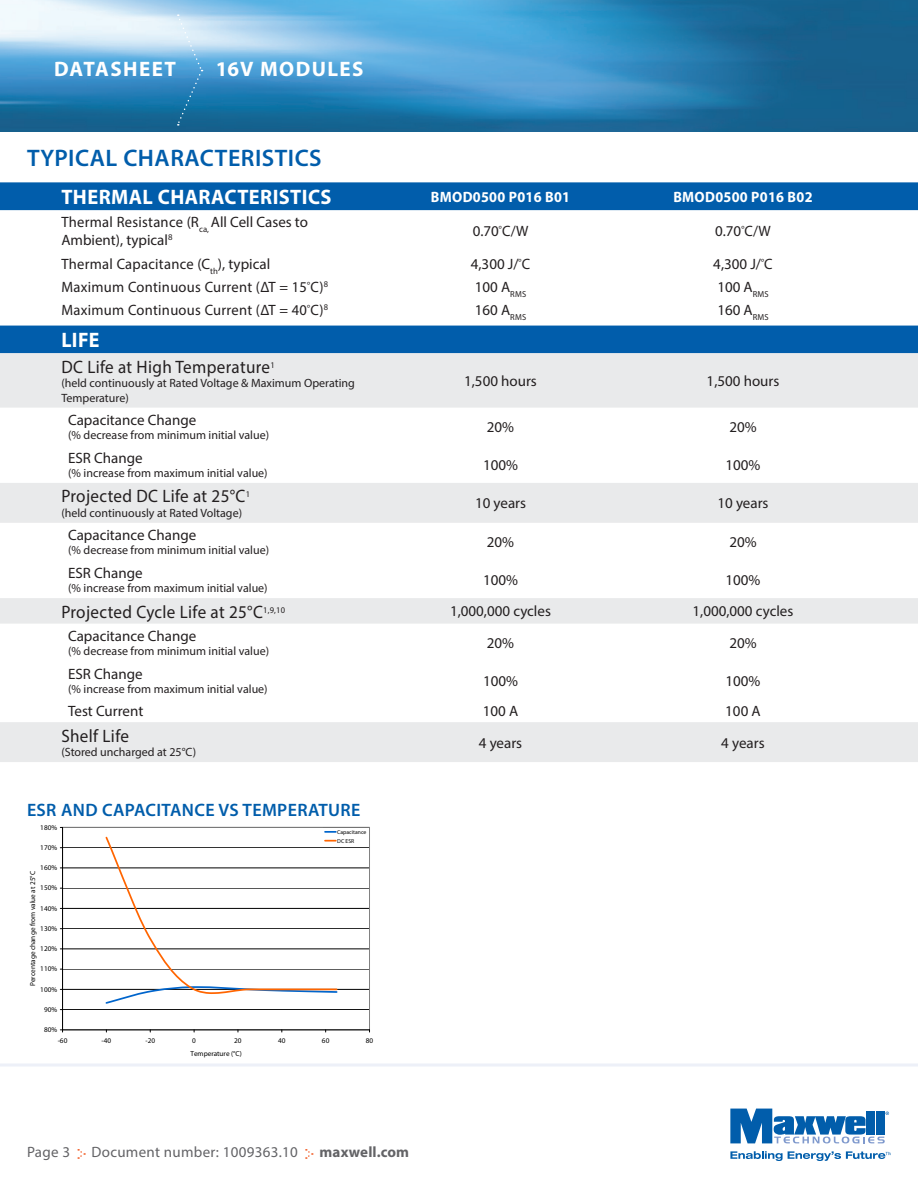
<style>
.page{position:relative;width:918px;height:1188px;background:#fff}
.page>*{position:absolute;margin:0;border:0;box-sizing:border-box;transform-origin:0 0}
.t1{font:600 24px "Myriad Pro";letter-spacing:.02em;color:#015dab}
.t2{font:700 21px "Myriad Pro";letter-spacing:.02em;color:#fff}
.t3{font:700 21px "Myriad Pro";letter-spacing:.065em;color:#fff}
.t4{font:700 21px "Myriad Pro";letter-spacing:.02em;color:#fff;scale:.95 1}
.t5{font:18px "Myriad Pro";letter-spacing:.02em;color:#231f20;scale:.95 1}
.t6{font:600 18px "Myriad Pro";letter-spacing:.02em;color:#015dab}
.t7{font:15px "Myriad Pro";color:#231f20}
.t8{font:15px "Myriad Pro";letter-spacing:.02em;color:#231f20}
.t9{font:15px "Myriad Pro";letter-spacing:.02em;color:#636366}
.t10{font:700 15px "Myriad Pro";letter-spacing:.02em;color:#fff;scale:.95 1}
.t11{font:700 15px "Myriad Pro";letter-spacing:.005em;color:#636366}
.t12{font:12px/14.4px "Myriad Pro";color:#231f20}
.t13{font:7.2px "Myriad Pro";color:#000}
.t14{font:5.7px/8.9px "Myriad Pro";color:#000}
</style>
<div class="page">
<img style="left:0;top:0;width:918px;height:132px">
<svg style="left:78px;top:1149px;width:7px;height:10px"></svg>
<svg style="left:305px;top:1149px;width:8px;height:10px"></svg>
<hr style="left:0;top:1064px;width:918px;height:2px;background:#edf0f8">
<svg style="left:177px;top:14px;width:26px;height:112px;background:#6aa8cf"></svg>
<svg style="left:730px;top:1109px;width:159px;height:34px"></svg>
<svg style="left:730px;top:1151px;width:161px;height:10px"></svg>
<svg style="left:63px;top:827px;width:307px;height:203px"></svg>
<hr style="left:62px;top:827px;width:1px;height:203px;background:#000">
<hr style="left:63px;top:1030px;width:307px;height:1px;background:#000">
<div style="left:323px;top:828px;width:46px;height:18px;background:#fff"></div>
<svg style="left:104px;top:831px;width:234px;height:174px"></svg>
<div style="left:0;top:182px;width:918px;height:28px;background:#015dab"></div>
<div style="left:0;top:326px;width:918px;height:27px;background:#015dab"></div>
<svg style="left:0;top:353px;width:918px;height:409px"></svg>
<h2 class="t3" style="left:54px;top:56px;width:123px">DATASHEET</h2>
<h2 class="t3" style="left:216px;top:56px;width:149px">16V MODULES</h2>
<p class="t1" style="left:27px;top:143px;width:296px">TYPICAL CHARACTERISTICS</p>
<p class="t2" style="left:61px;top:183px;width:272px">THERMAL CHARACTERISTICS</p>
<p class="t10" style="left:431px;top:187px;width:148px">BMOD0500 P016 B01</p>
<p class="t10" style="left:673px;top:187px;width:148px">BMOD0500 P016 B02</p>
<p class="t8" style="left:61px;top:213px;width:248px">Thermal Resistance (R<sub>ca,</sub> All Cell Cases to</p>
<p class="t7" style="left:61px;top:231px;width:113px">Ambient), typical<sup>8</sup></p>
<p class="t7" style="left:473px;top:222px;width:57px">0.70<sup>o</sup>C/W</p>
<p class="t7" style="left:715px;top:222px;width:57px">0.70<sup>o</sup>C/W</p>
<p class="t8" style="left:61px;top:254px;width:210px">Thermal Capacitance (C<sub>th</sub>), typical</p>
<p class="t7" style="left:471px;top:254px;width:61px">4,300 J/<sup>o</sup>C</p>
<p class="t7" style="left:713px;top:254px;width:61px">4,300 J/<sup>o</sup>C</p>
<p class="t8" style="left:61px;top:278px;width:268px">Maximum Continuous Current (ΔT = 15<sup>o</sup>C)<sup>8</sup></p>
<p class="t7" style="left:475px;top:278px;width:53px">100 A<sub>RMS</sub></p>
<p class="t7" style="left:717px;top:278px;width:53px">100 A<sub>RMS</sub></p>
<p class="t8" style="left:61px;top:301px;width:268px">Maximum Continuous Current (ΔT = 40<sup>o</sup>C)<sup>8</sup></p>
<p class="t7" style="left:475px;top:301px;width:53px">160 A<sub>RMS</sub></p>
<p class="t7" style="left:717px;top:301px;width:53px">160 A<sub>RMS</sub></p>
<p class="t4" style="left:61px;top:327px;width:42px">LIFE</p>
<p class="t5" style="left:61px;top:356px;width:226px">DC Life at High Temperature<sup>1</sup></p>
<p class="t12" style="left:61px;top:376px;width:295px">(held continuously at Rated Voltage &amp; Maximum Operating<br>Temperature)</p>
<p class="t7" style="left:464px;top:372px;width:74px">1,500 hours</p>
<p class="t7" style="left:707px;top:372px;width:74px">1,500 hours</p>
<p class="t7" style="left:68px;top:411px;width:130px">Capacitance Change</p>
<p class="t12" style="left:68px;top:428px;width:203px">(% decrease from minimum initial value)</p>
<p class="t7" style="left:487px;top:418px;width:29px">20%</p>
<p class="t7" style="left:729px;top:418px;width:29px">20%</p>
<p class="t7" style="left:68px;top:448px;width:76px">ESR Change</p>
<p class="t12" style="left:68px;top:465px;width:201px">(% increase from maximum initial value)</p>
<p class="t5" style="left:61px;top:485px;width:200px">Projected DC Life at 25°C<sup>1</sup></p>
<p class="t12" style="left:61px;top:505px;width:182px">(held continuously at Rated Voltage)</p>
<p class="t7" style="left:68px;top:526px;width:130px">Capacitance Change</p>
<p class="t12" style="left:68px;top:543px;width:203px">(% decrease from minimum initial value)</p>
<p class="t7" style="left:68px;top:563px;width:76px">ESR Change</p>
<p class="t12" style="left:68px;top:581px;width:201px">(% increase from maximum initial value)</p>
<p class="t7" style="left:483px;top:455px;width:36px">100%</p>
<p class="t7" style="left:726px;top:455px;width:36px">100%</p>
<p class="t7" style="left:475px;top:494px;width:53px">10 years</p>
<p class="t7" style="left:717px;top:494px;width:53px">10 years</p>
<p class="t7" style="left:487px;top:533px;width:29px">20%</p>
<p class="t7" style="left:729px;top:533px;width:29px">20%</p>
<p class="t7" style="left:483px;top:571px;width:36px">100%</p>
<p class="t7" style="left:726px;top:571px;width:36px">100%</p>
<p class="t5" style="left:61px;top:600px;width:237px">Projected Cycle Life at 25°C<sup>1,9,10</sup></p>
<p class="t7" style="left:450px;top:602px;width:102px">1,000,000 cycles</p>
<p class="t7" style="left:693px;top:602px;width:102px">1,000,000 cycles</p>
<p class="t7" style="left:68px;top:627px;width:130px">Capacitance Change</p>
<p class="t12" style="left:68px;top:644px;width:203px">(% decrease from minimum initial value)</p>
<p class="t7" style="left:487px;top:634px;width:29px">20%</p>
<p class="t7" style="left:729px;top:634px;width:29px">20%</p>
<p class="t7" style="left:68px;top:664px;width:76px">ESR Change</p>
<p class="t12" style="left:68px;top:681px;width:201px">(% increase from maximum initial value)</p>
<p class="t7" style="left:483px;top:671px;width:36px">100%</p>
<p class="t7" style="left:726px;top:671px;width:36px">100%</p>
<p class="t7" style="left:68px;top:702px;width:77px">Test Current</p>
<p class="t7" style="left:483px;top:702px;width:37px">100 A</p>
<p class="t7" style="left:725px;top:702px;width:37px">100 A</p>
<p class="t5" style="left:61px;top:725px;width:73px">Shelf Life</p>
<p class="t12" style="left:61px;top:745px;width:136px">(Stored uncharged at 25°C)</p>
<p class="t7" style="left:479px;top:733px;width:45px">4 years</p>
<p class="t7" style="left:721px;top:733px;width:45px">4 years</p>
<p class="t6" style="left:27px;top:798px;width:335px">ESR AND CAPACITANCE VS TEMPERATURE</p>
<p class="t13" style="left:40px;top:823px;width:18px">180%</p>
<p class="t13" style="left:40px;top:843px;width:18px">170%</p>
<p class="t13" style="left:40px;top:863px;width:18px">160%</p>
<p class="t13" style="left:28px;top:986px;width:116px;rotate:-90deg">Percentage change from value at 25°C</p>
<p class="t13" style="left:40px;top:884px;width:18px">150%</p>
<p class="t13" style="left:40px;top:904px;width:18px">140%</p>
<p class="t13" style="left:40px;top:924px;width:18px">130%</p>
<p class="t13" style="left:40px;top:944px;width:18px">120%</p>
<p class="t13" style="left:40px;top:965px;width:18px">110%</p>
<p class="t13" style="left:40px;top:985px;width:18px">100%</p>
<p class="t13" style="left:44px;top:1005px;width:15px">90%</p>
<p class="t13" style="left:44px;top:1025px;width:15px">80%</p>
<p class="t14" style="left:337px;top:828px;width:31px">Capacitance<br>DC ESR</p>
<p class="t13" style="left:58px;top:1036px;width:11px">-60</p>
<p class="t13" style="left:102px;top:1036px;width:11px">-40</p>
<p class="t13" style="left:145px;top:1036px;width:11px">-20</p>
<p class="t13" style="left:192px;top:1036px;width:5px">0</p>
<p class="t13" style="left:234px;top:1036px;width:9px">20</p>
<p class="t13" style="left:278px;top:1036px;width:9px">40</p>
<p class="t13" style="left:322px;top:1036px;width:9px">60</p>
<p class="t13" style="left:366px;top:1036px;width:9px">80</p>
<p class="t13" style="left:190px;top:1049px;width:53px">Temperature (°C)</p>
<p class="t9" style="left:27px;top:1143px;width:45px">Page 3</p>
<p class="t9" style="left:92px;top:1143px;width:208px">Document number: 1009363.10</p>
<p class="t11" style="left:320px;top:1142px;width:91px">maxwell.com</p>
</div>
